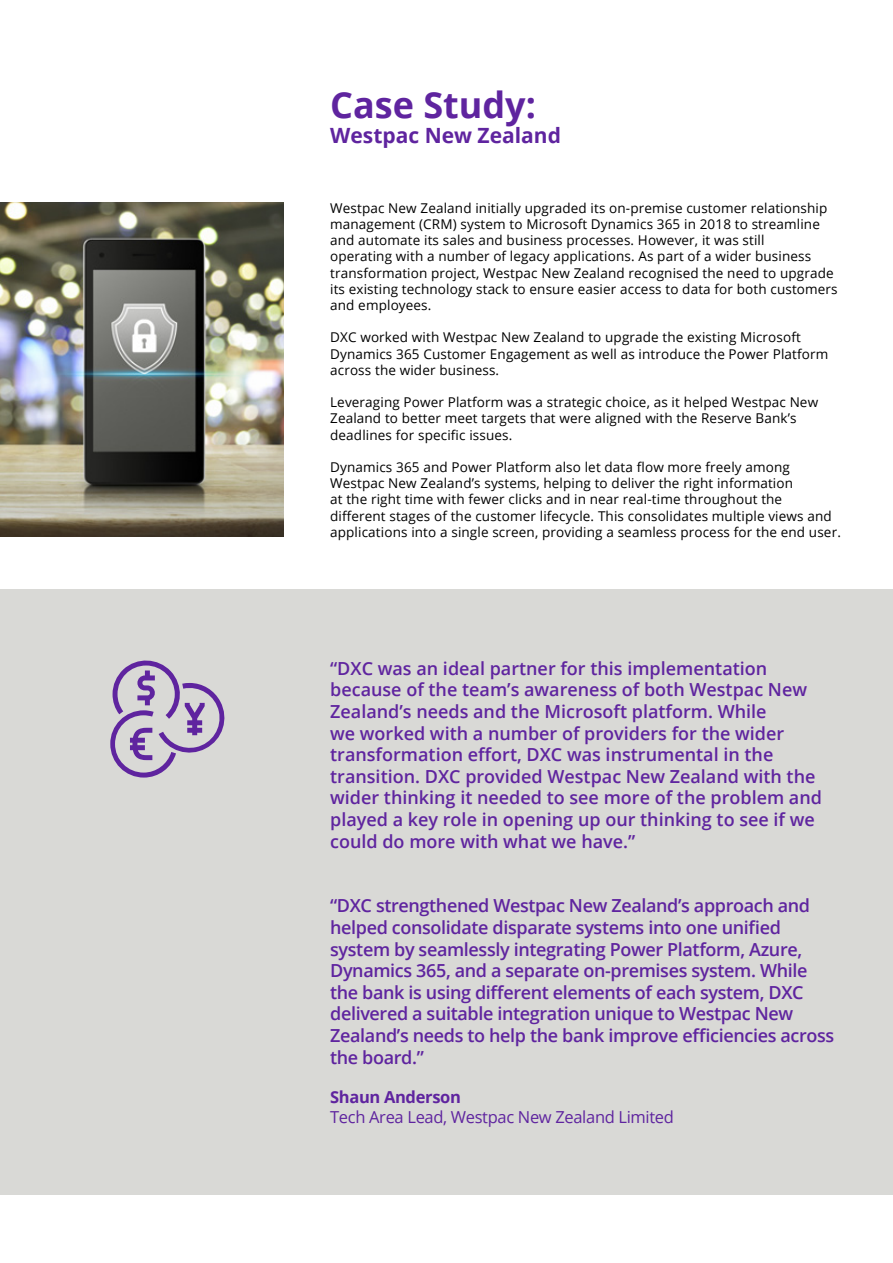
<style>
.page{position:relative;width:893px;height:1263px;background:#fff}
.page>*{position:absolute;margin:0;border:0;box-sizing:border-box;transform-origin:0 0}
.t1{font:700 36px "Open Sans";color:#5f249f}
.t2{font:700 21px "Open Sans";color:#5f249f}
.t3{font:600 18px/21.6px "Open Sans";color:#5f249f}
.t4{font:600 18px/21.6px "Open Sans";letter-spacing:-.02em;color:#5f249f}
.t5{font:16.5px "Open Sans";letter-spacing:-.02em;color:#5f249f}
.t6{font:700 16.5px "Open Sans";letter-spacing:-.02em;color:#5f249f}
.t7{font:13.5px/16.2px "Open Sans";letter-spacing:.01em;color:#000}
</style>
<div class="page">
<div style="left:0;top:589px;width:893px;height:606px;background:#d9d9d6"></div>
<svg style="left:110px;top:660px;width:115px;height:117px"></svg>
<img style="left:0;top:202px;width:283px;height:335px">
<h1 class="t1" style="left:330px;top:79px;width:207px">Case Study:</h1>
<h2 class="t2" style="left:330px;top:120px;width:232px">Westpac New Zealand</h2>
<p class="t7" style="left:330px;top:199px;width:509px">Westpac New Zealand initially upgraded its on-premise customer relationship management (CRM) system to Microsoft Dynamics 365 in 2018 to streamline and automate its sales and business processes. However, it was still<br>operating with a number of legacy applications. As part of a wider business transformation project, Westpac New Zealand recognised the need to upgrade its existing technology stack to ensure easier access to data for both customers and employees.</p>
<p class="t7" style="left:330px;top:329px;width:500px">DXC worked with Westpac New Zealand to upgrade the existing Microsoft<br>Dynamics 365 Customer Engagement as well as introduce the Power Platform across the wider business.</p>
<p class="t7" style="left:330px;top:394px;width:489px">Leveraging Power Platform was a strategic choice, as it helped Westpac New<br>Zealand to better meet targets that were aligned with the Reserve Bank’s deadlines for specific issues.</p>
<p class="t7" style="left:330px;top:459px;width:512px">Dynamics 365 and Power Platform also let data flow more freely among Westpac New Zealand’s systems, helping to deliver the right information<br>at the right time with fewer clicks and in near real-time throughout the different stages of the customer lifecycle. This consolidates multiple views and applications into a single screen, providing a seamless process for the end user.</p>
<p class="t3" style="left:330px;top:657px;width:493px">“DXC was an ideal partner for this implementation because of the team’s awareness of both Westpac New Zealand’s needs and the Microsoft platform. While<br>we worked with a number of providers for the wider transformation effort, DXC was instrumental in the transition. DXC provided Westpac New Zealand with the wider thinking it needed to see more of the problem and played a key role in opening up our thinking to see if we could do more with what we have.”</p>
<p class="t4" style="left:330px;top:895px;width:506px">“DXC strengthened Westpac New Zealand’s approach and helped consolidate disparate systems into one unified system by seamlessly integrating Power Platform, Azure, Dynamics 365, and a separate on-premises system. While the bank is using different elements of each system, DXC delivered a suitable integration unique to Westpac New Zealand’s needs to help the bank improve efficiencies across the board.”</p>
<p class="t6" style="left:330px;top:1086px;width:132px">Shaun Anderson</p>
<p class="t5" style="left:330px;top:1106px;width:345px">Tech Area Lead, Westpac New Zealand Limited</p>
</div>
